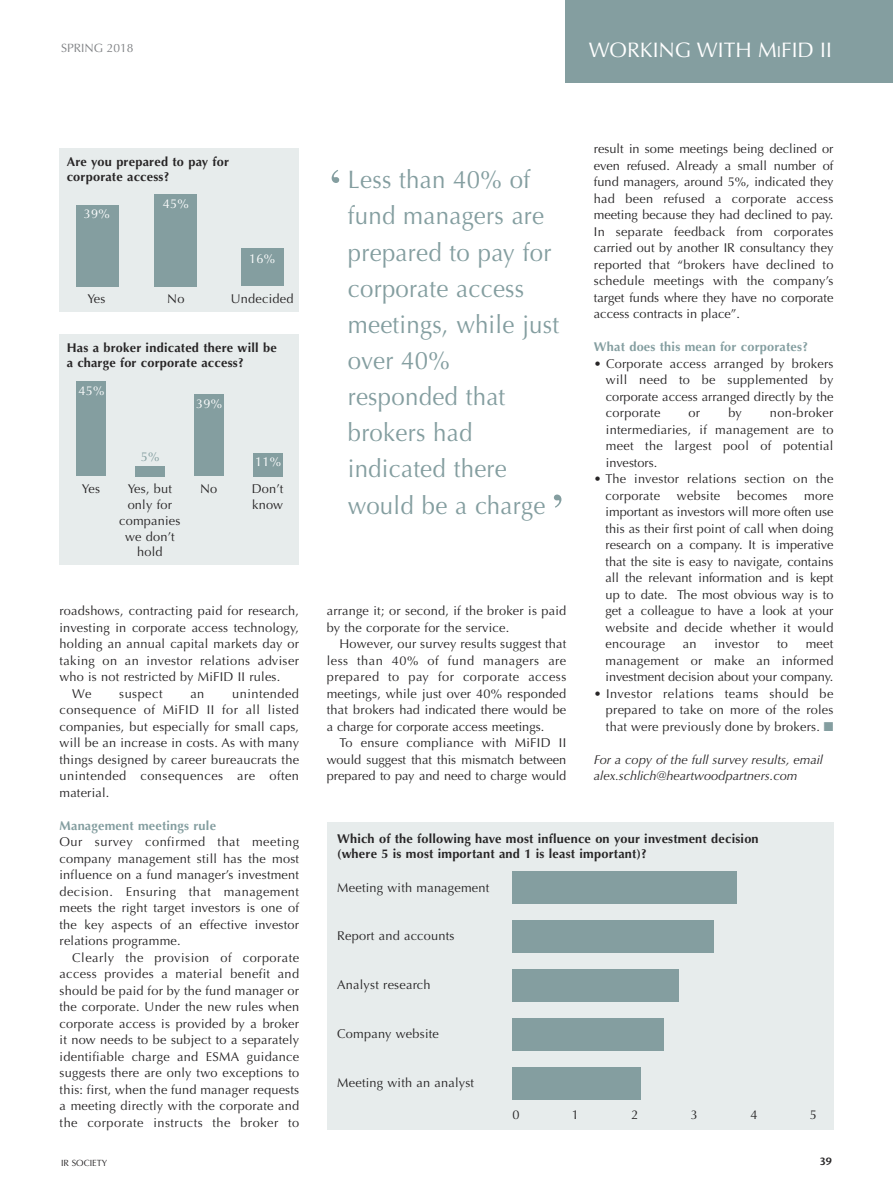
<style>
.page{position:relative;width:893px;height:1191px;background:#fff}
.page>*{position:absolute;margin:0;border:0;box-sizing:border-box;transform-origin:0 0}
.t1{font:54px "Times";color:#849ea0}
.t2{font:25.35px/36.2px "Optima";letter-spacing:.01em;color:#849ea0;scale:.95 1}
.t3{font:21px "Optima";color:#fff}
.t4{font:12.75px/16.5px "Optima";letter-spacing:.015em;color:#272526;text-align:justify}
.t5{font:700 12.75px/15.8px "Optima";letter-spacing:.015em;color:#272526}
.t6{font:italic 12.75px/16.5px "Optima";color:#272526}
.t7{font:700 12.75px "Optima";letter-spacing:.015em;color:#849ea0}
.t8{font:12.75px "Optima";letter-spacing:.035em;color:#272526}
.t9{font:12.75px "Optima";letter-spacing:.015em;color:#fff}
.t10{font:12.75px "Optima";letter-spacing:.04em;color:#272526}
.t11{font:12.75px "Optima";color:#849ea0}
.t12{font:12px "Optima";color:#7f8184}
.t13{font:600 10.5px "Stone Sans";color:#272526}
.t14{font:9px "Optima";color:#272526}
.s1{font-size:15.75px}
.s2{color:#849ea0}
</style>
<div class="page">
<div style="left:60px;top:149px;width:239px;height:163px;background:#e7ecec"></div>
<div style="left:76px;top:205px;width:43px;height:81px;background:#849ea0"></div>
<div style="left:155px;top:194px;width:42px;height:92px;background:#849ea0"></div>
<div style="left:241px;top:248px;width:42px;height:38px;background:#849ea0"></div>
<div style="left:60px;top:334px;width:239px;height:230px;background:#e7ecec"></div>
<div style="left:76px;top:381px;width:30px;height:95px;background:#849ea0"></div>
<div style="left:135px;top:466px;width:30px;height:10px;background:#849ea0"></div>
<div style="left:194px;top:394px;width:30px;height:82px;background:#849ea0"></div>
<div style="left:253px;top:453px;width:29px;height:23px;background:#849ea0"></div>
<div style="left:327px;top:822px;width:506px;height:308px;background:#e7ecec"></div>
<div style="left:512px;top:871px;width:225px;height:32px;background:#849ea0"></div>
<div style="left:512px;top:920px;width:202px;height:32px;background:#849ea0"></div>
<div style="left:512px;top:969px;width:167px;height:32px;background:#849ea0"></div>
<div style="left:512px;top:1017px;width:152px;height:33px;background:#849ea0"></div>
<div style="left:512px;top:1066px;width:129px;height:33px;background:#849ea0"></div>
<div style="left:566px;top:0;width:327px;height:83px;background:#849ea0"></div>
<p class="t12" style="left:61px;top:41px;width:74px">SPRING 2018</p>
<h3 class="t3" style="left:589px;top:38px;width:245px">WORKING WITH M<span class="s1">I</span>FID II</h3>
<p class="t5" style="left:67px;top:153px;width:164px">Are you prepared to pay for corporate access?</p>
<p class="t9" style="left:84px;top:206px;width:27px">39%</p>
<p class="t9" style="left:163px;top:197px;width:27px">45%</p>
<p class="t9" style="left:249px;top:252px;width:27px">16%</p>
<p class="t4" style="left:87px;top:291px;width:20px">Yes</p>
<p class="t4" style="left:167px;top:291px;width:19px">No</p>
<p class="t4" style="left:231px;top:291px;width:64px">Undecided</p>
<p class="t5" style="left:67px;top:339px;width:212px">Has a broker indicated there will be a charge for corporate access?</p>
<p class="t9" style="left:78px;top:383px;width:27px">45%</p>
<p class="t9" style="left:196px;top:396px;width:27px">39%</p>
<p class="t4" style="left:82px;top:481px;width:20px">Yes</p>
<p class="t11" style="left:141px;top:449px;width:20px">5%</p>
<p class="t4" style="left:119px;top:481px;width:63px;line-height:15.8px;text-align:center">Yes, but only for companies we don’t hold</p>
<p class="t4" style="left:200px;top:481px;width:19px">No</p>
<p class="t9" style="left:255px;top:454px;width:27px">11%</p>
<p class="t4" style="left:252px;top:481px;width:33px;line-height:15.8px">Don’t know</p>
<p class="t4" style="left:60px;top:603px;width:241px">roadshows, contracting paid for research,</p>
<p class="t4" style="left:60px;top:619px;width:241px">investing in corporate access technology,</p>
<p class="t4" style="left:60px;top:636px;width:241px">holding an annual capital markets day or</p>
<p class="t8" style="left:60px;top:653px;width:241px">taking on an investor relations adviser</p>
<p class="t4" style="left:60px;top:669px;width:222px">who is not restricted by MiFID II rules.</p>
<p class="t4" style="left:72px;top:685px;width:21px">We</p>
<p class="t10" style="left:119px;top:686px;width:45px">suspect</p>
<p class="t4" style="left:190px;top:685px;width:15px">an</p>
<p class="t4" style="left:60px;top:685px;width:241px;text-indent:173px">unintended consequence of MiFID II for all listed companies, but especially for small caps, will be an increase in costs. As with many things designed by career bureaucrats the unintended consequences are often material.</p>
<p class="t7" style="left:60px;top:818px;width:158px">Management meetings rule</p>
<p class="t4" style="left:60px;top:834px;width:241px">Our survey confirmed that meeting company management still has the most influence on a fund manager’s investment decision. Ensuring that management meets the right target investors is one of the key aspects of an effective investor relations programme.</p>
<p class="t4" style="left:60px;top:949px;width:241px;text-indent:13px">Clearly the provision of corporate access provides a material benefit and should be paid for by the fund manager or the corporate. Under the new rules when corporate access is provided by a broker it now needs to be subject to a separately identifiable charge and ESMA guidance suggests there are only two exceptions to this: first, when the fund manager requests a meeting directly with the corporate and the corporate instructs the broker to</p>
<h1 class="t1" style="left:327px;top:137px;width:19px">‘</h1>
<h2 class="t2" style="left:348px;top:162px;width:224px">Less than 40% of fund managers are prepared to pay for corporate access meetings, while just over 40% responded that brokers had indicated there would be a charge</h2>
<h1 class="t1" style="left:549px;top:462px;width:19px">’</h1>
<p class="t4" style="left:327px;top:602px;width:241px">arrange it; or second, if the broker is paid by the corporate for the service.</p>
<p class="t4" style="left:327px;top:635px;width:241px;text-indent:13px">However, our survey results suggest that less than 40% of fund managers are prepared to pay for corporate access meetings, while just over 40% responded that brokers had indicated there would be a charge for corporate access meetings.</p>
<p class="t4" style="left:327px;top:734px;width:241px;text-indent:13px">To ensure compliance with MiFID II would suggest that this mismatch between prepared to pay and need to charge would</p>
<p class="t4" style="left:594px;top:141px;width:241px">result in some meetings being declined or even refused. Already a small number of fund managers, around 5%, indicated they had been refused a corporate access meeting because they had declined to pay.<br>In separate feedback from corporates carried out by another IR consultancy they reported that “brokers have declined to schedule meetings with the company’s target funds where they have no corporate access contracts in place”.</p>
<p class="t7" style="left:594px;top:339px;width:216px">What does this mean for corporates?</p>
<p class="t4" style="left:606px;top:355px;width:229px;text-indent:-12px">• Corporate access arranged by brokers will need to be supplemented by corporate access arranged directly by the corporate</p>
<p class="t4" style="left:606px;top:405px;width:229px;text-indent:164px">non-broker intermediaries, if management are to meet the largest pool of potential investors.</p>
<p class="t4" style="left:606px;top:471px;width:229px;text-indent:-12px">• The investor relations section on the corporate</p>
<p class="t4" style="left:689px;top:405px;width:13px">or</p>
<p class="t4" style="left:728px;top:405px;width:15px">by</p>
<p class="t4" style="left:677px;top:487px;width:45px">website</p>
<p class="t4" style="left:737px;top:487px;width:52px">becomes</p>
<p class="t4" style="left:606px;top:487px;width:229px;text-indent:199px">more important as investors will more often use this as their first point of call when doing research on a company. It is imperative that the site is easy to navigate, contains all the relevant information and is kept up to date. The most obvious way is to get a colleague to have a look at your website and decide whether it would encourage</p>
<p class="t4" style="left:683px;top:636px;width:15px">an</p>
<p class="t4" style="left:714px;top:636px;width:46px">investor</p>
<p class="t4" style="left:777px;top:636px;width:12px">to</p>
<p class="t4" style="left:606px;top:636px;width:229px;text-indent:200px">meet management or make an informed investment decision about your company.</p>
<p class="t4" style="left:606px;top:685px;width:229px;text-indent:-12px">• Investor relations teams should be prepared to take on more of the roles that were previously done by brokers. <span class="s2">■</span></p>
<p class="t6" style="left:594px;top:751px;width:231px">For a copy of the full survey results, email alex.schlich@heartwoodpartners.com</p>
<p class="t5" style="left:337px;top:830px;width:423px">Which of the following have most influence on your investment decision (where 5 is most important and 1 is least important)?</p>
<p class="t4" style="left:337px;top:879px;width:154px">Meeting with management</p>
<p class="t4" style="left:337px;top:928px;width:119px">Report and accounts</p>
<p class="t4" style="left:337px;top:977px;width:95px">Analyst research</p>
<p class="t4" style="left:337px;top:1026px;width:103px">Company website</p>
<p class="t4" style="left:337px;top:1075px;width:138px">Meeting with an analyst</p>
<p class="t4" style="left:512px;top:1106px;width:9px">0</p>
<p class="t4" style="left:572px;top:1106px;width:9px">1</p>
<p class="t4" style="left:631px;top:1106px;width:9px">2</p>
<p class="t4" style="left:691px;top:1106px;width:9px">3</p>
<p class="t4" style="left:750px;top:1106px;width:9px">4</p>
<p class="t4" style="left:810px;top:1106px;width:9px">5</p>
<p class="t14" style="left:61px;top:1158px;width:48px">IR SOCIETY</p>
<p class="t13" style="left:820px;top:1154px;width:14px">39</p>
</div>
